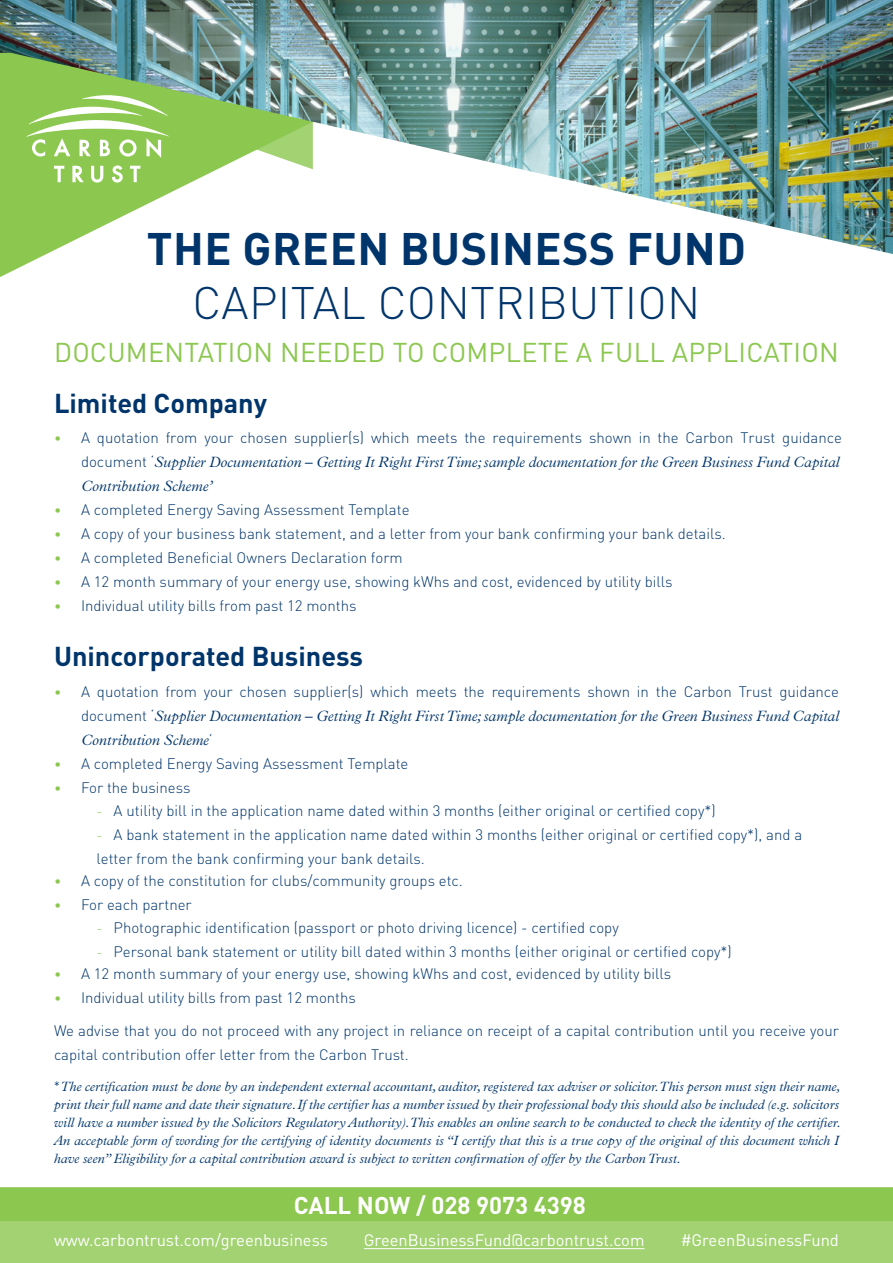
<style>
.page{position:relative;width:893px;height:1263px;background:#fff}
.page>*{position:absolute;margin:0;border:0;box-sizing:border-box;transform-origin:0 0}
.t1{font:700 45px "DINOT";letter-spacing:.01em;color:#00356b}
.t2{font:300 45px "DINOT";letter-spacing:.01em;color:#00356b}
.t3{font:700 27px "DINOT";color:#00356b}
.t4{font:26.85px "DINOT";letter-spacing:.01em;color:#8cc74f}
.t5{font:700 24px "DINOT";color:#fff}
.t6{font:16.5px "DINOT";color:#fff}
.t7{font:300 15px/24px "DINOT";color:#00356b}
.t8{font:italic 300 15px/24.9px "Plantin MT Std";color:#00356b}
.t9{font:italic 300 13.5px/18px "Plantin MT Std";color:#00356b;text-align:justify}
.s1{font-size:13.5px;color:#8bc751}
.s2{font-family:"DINOT";font-style:normal}
</style>
<div class="page">
<svg style="left:0;top:254px;width:47px;height:23px"></svg>
<img style="left:0;top:0;width:893px;height:254px">
<div style="left:0;top:1187px;width:893px;height:76px;background:#a3d272"></div>
<div style="left:0;top:1188px;width:893px;height:33px;background:#8cc74f"></div>
<hr style="left:364px;top:1248px;width:281px;height:1px;background:#fff">
<h1 class="t1" style="left:147px;top:219px;width:601px">THE GREEN BUSINESS FUND</h1>
<h1 class="t2" style="left:193px;top:275px;width:509px">CAPITAL CONTRIBUTION</h1>
<h3 class="t4" style="left:54px;top:335px;width:786px">DOCUMENTATION NEEDED TO COMPLETE A FULL APPLICATION</h3>
<h2 class="t3" style="left:54px;top:386px;width:215px">Limited Company</h2>
<p class="t7" style="left:54px;top:426px;width:789px"><span class="s1">•</span> A quotation from your chosen supplier(s) which meets the requirements shown in the Carbon Trust guidance</p>
<p class="t8" style="left:81px;top:449px;width:760px"><span class="s2">document ‘</span>Supplier Documentation – Getting It Right First Time; sample documentation for the Green Business Fund Capital<br>Contribution Scheme’</p>
<p class="t7" style="left:54px;top:498px;width:357px"><span class="s1">•</span> A completed Energy Saving Assessment Template</p>
<p class="t7" style="left:54px;top:522px;width:673px"><span class="s1">•</span> A copy of your business bank statement, and a letter from your bank confirming your bank details.</p>
<p class="t7" style="left:54px;top:546px;width:350px"><span class="s1">•</span> A completed Beneficial Owners Declaration form</p>
<p class="t7" style="left:54px;top:570px;width:620px"><span class="s1">•</span> A 12 month summary of your energy use, showing kWhs and cost, evidenced by utility bills</p>
<p class="t7" style="left:54px;top:594px;width:304px"><span class="s1">•</span> Individual utility bills from past 12 months</p>
<h2 class="t3" style="left:54px;top:638px;width:311px">Unincorporated Business</h2>
<p class="t7" style="left:54px;top:679px;width:786px"><span class="s1">•</span> A quotation from your chosen supplier(s) which meets the requirements shown in the Carbon Trust guidance</p>
<p class="t8" style="left:81px;top:704px;width:759px;line-height:24px"><span class="s2">document ‘</span>Supplier Documentation – Getting It Right First Time; sample documentation for the Green Business Fund Capital<br>Contribution Scheme<span class="s2">’</span></p>
<p class="t7" style="left:54px;top:751px;width:356px"><span class="s1">•</span> A completed Energy Saving Assessment Template</p>
<p class="t7" style="left:54px;top:775px;width:138px"><span class="s1">•</span> For the business</p>
<p class="t7" style="left:97px;top:799px;width:621px"><span class="s1">-</span> A utility bill in the application name dated within 3 months (either original or certified copy*)</p>
<p class="t7" style="left:97px;top:822px;width:707px"><span class="s1">-</span> A bank statement in the application name dated within 3 months (either original or certified copy*), and a letter from the bank confirming your bank details.</p>
<p class="t7" style="left:54px;top:868px;width:410px"><span class="s1">•</span> A copy of the constitution for clubs/community groups etc.</p>
<p class="t7" style="left:54px;top:892px;width:139px"><span class="s1">•</span> For each partner</p>
<p class="t7" style="left:97px;top:915px;width:524px"><span class="s1">-</span> Photographic identification (passport or photo driving licence) - certified copy</p>
<p class="t7" style="left:97px;top:939px;width:637px"><span class="s1">-</span> Personal bank statement or utility bill dated within 3 months (either original or certified copy*)</p>
<p class="t7" style="left:54px;top:962px;width:619px"><span class="s1">•</span> A 12 month summary of your energy use, showing kWhs and cost, evidenced by utility bills</p>
<p class="t7" style="left:54px;top:986px;width:303px"><span class="s1">•</span> Individual utility bills from past 12 months</p>
<p class="t7" style="left:54px;top:1018px;width:786px">We advise that you do not proceed with any project in reliance on receipt of a capital contribution until you receive your capital contribution offer letter from the Carbon Trust.</p>
<p class="t9" style="left:54px;top:1078px;width:788px"><span class="s2">*</span>The certification must be done by an independent external accountant, auditor, registered tax adviser or solicitor.This person must sign their name, print their full name and date their signature. If the certifier has a number issued by their professional body this should also be included (e.g. solicitors will have a number issued by the Solicitors Regulatory Authority).This enables an online search to be conducted to check the identity of the certifier.<br>An acceptable form of wording for the certifying of identity documents is “I certify that this is a true copy of the original of this document which I have seen” Eligibility for a capital contribution award is subject to written confirmation of offer by the Carbon Trust.</p>
<h3 class="t5" style="left:294px;top:1189px;width:293px">CALL NOW / 028 9073 4398</h3>
<p class="t6" style="left:54px;top:1230px;width:275px">www.carbontrust.com/greenbusiness</p>
<p class="t6" style="left:364px;top:1230px;width:282px">GreenBusinessFund@carbontrust.com</p>
<p class="t6" style="left:681px;top:1230px;width:160px">#GreenBusinessFund</p>
</div>
